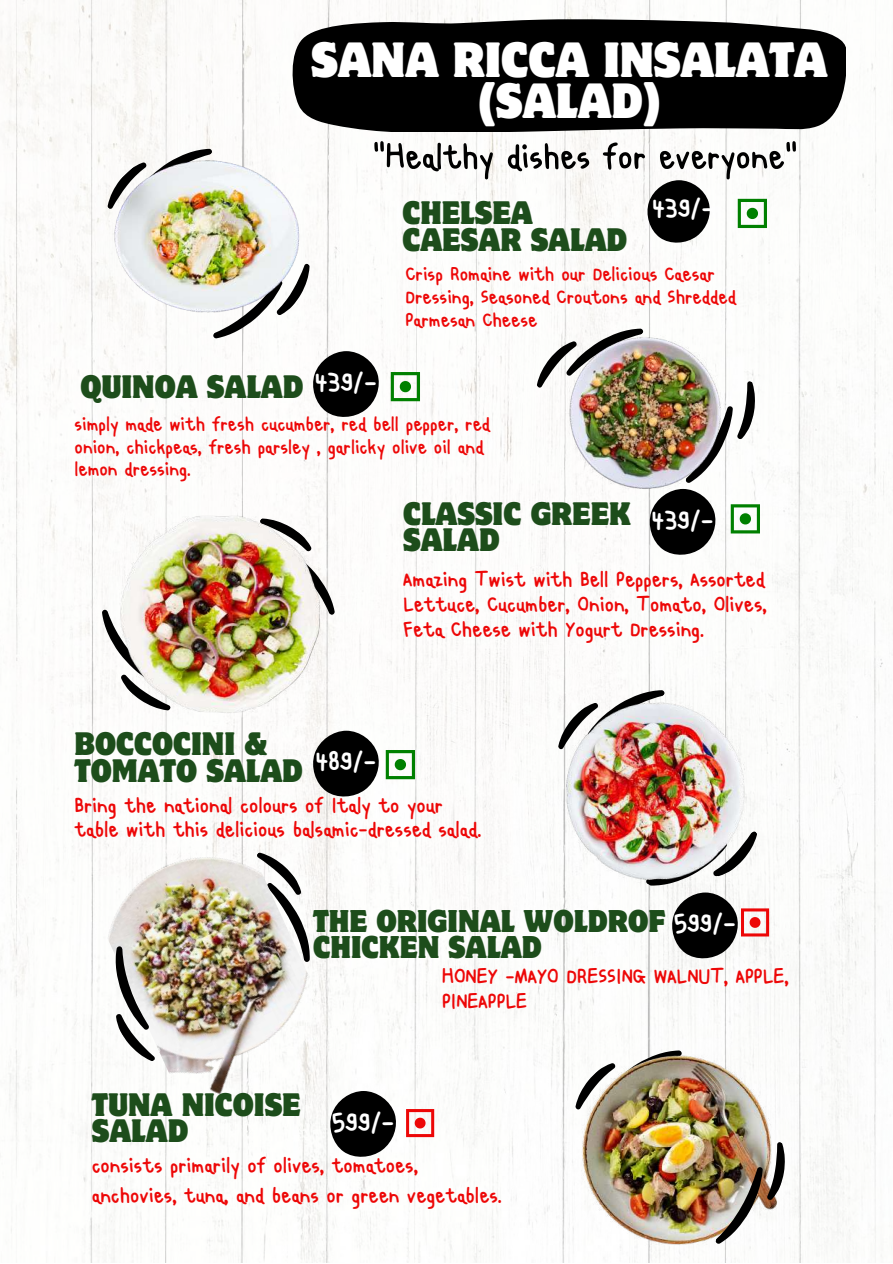
<style>
.page{position:relative;width:893px;height:1264px;background:#fff}
.page>*{position:absolute;margin:0;border:0;box-sizing:border-box;transform-origin:0 0}
.t1{font:54px "FC Marshmallow";color:#000}
.t2{font:46.05px "FC Marshmallow";color:#fff}
.t3{font:semi-condensed 44.25px/41.1px "Motter Corpus Std";color:#fff;text-align:center}
.t4{font:33px/24.8px "FC Marshmallow";color:#ed0707}
.t5{font:30.3px/22.8px "FC Marshmallow";color:#ed0707}
.t6{font:30.15px/22.8px "FC Marshmallow";color:#ed0707}
.t7{font:semi-condensed 29.1px/26.7px "Motter Corpus Std";color:#1d4d1b}
.t8{font:semi-condensed 28.05px/25.7px "Motter Corpus Std";color:#1d4d1b}
</style>
<div class="page">
<img style="left:0;top:0;width:890px;height:1262px">
<svg style="left:644px;top:180px;width:68px;height:65px"></svg>
<svg style="left:212px;top:263px;width:169px;height:156px"></svg>
<svg style="left:99px;top:134px;width:114px;height:18px"></svg>
<svg style="left:291px;top:19px;width:554px;height:112px;fill:#000"></svg>
<svg style="left:550px;top:674px;width:115px;height:20px"></svg>
<svg style="left:737px;top:199px;width:30px;height:29px"></svg>
<svg style="left:391px;top:372px;width:29px;height:29px"></svg>
<svg style="left:528px;top:313px;width:235px;height:244px"></svg>
<svg style="left:310px;top:730px;width:105px;height:69px"></svg>
<svg style="left:645px;top:889px;width:124px;height:71px"></svg>
<img style="left:75px;top:152px;width:249px;height:165px">
<img style="left:556px;top:323px;width:181px;height:185px">
<img style="left:0;top:487px;width:373px;height:253px">
<img style="left:508px;top:694px;width:295px;height:195px">
<img style="left:82px;top:813px;width:257px;height:299px">
<img style="left:99px;top:945px;width:65px;height:122px">
<svg style="left:327px;top:1090px;width:71px;height:69px"></svg>
<svg style="left:406px;top:1108px;width:28px;height:29px"></svg>
<img style="left:506px;top:1031px;width:345px;height:231px">
<img style="left:714px;top:1141px;width:79px;height:109px">
<h3 class="t3" style="left:311px;top:44px;width:517px">SANA RICCA INSALATA (SALAD)</h3>
<h1 class="t1" style="left:372px;top:118px;width:426px">"Healthy dishes for everyone"</h1>
<p class="t7" style="left:402px;top:202px;width:226px;line-height:27.2px">CHELSEA<br>CAESAR SALAD</p>
<h2 class="t2" style="left:652px;top:175px;width:63px">439/-</h2>
<p class="t7" style="left:80px;top:376px;width:224px">QUINOA SALAD</p>
<h2 class="t2" style="left:315px;top:349px;width:63px">439/-</h2>
<p class="t5" style="left:405px;top:259px;width:332px">Crisp Romaine with our Delicious Caesar<br>Dressing, Seasoned Croutons and Shredded<br>Parmesan Cheese</p>
<p class="t6" style="left:75px;top:409px;width:417px">simply made with fresh cucumber, red bell pepper, red onion, chickpeas, fresh parsley , garlicky olive oil and lemon dressing.</p>
<p class="t7" style="left:403px;top:503px;width:229px">CLASSIC GREEK<br>SALAD</p>
<h2 class="t2" style="left:651px;top:487px;width:63px">439/-</h2>
<p class="t4" style="left:403px;top:564px;width:365px;text-align:justify">Amazing Twist with Bell Peppers, Assorted Lettuce, Cucumber, Onion, Tomato, Olives, Feta Cheese with Yogurt Dressing.</p>
<p class="t7" style="left:75px;top:733px;width:230px">BOCCOCINI &amp;<br>TOMATO SALAD</p>
<p class="t4" style="left:75px;top:789px;width:408px;line-height:23.9px">Bring the national colours of Italy to your table with this delicious balsamic-dressed salad.</p>
<h2 class="t2" style="left:315px;top:729px;width:62px">489/-</h2>
<p class="t8" style="left:313px;top:911px;width:353px">THE ORIGINAL WOLDROF<br>CHICKEN SALAD</p>
<p class="t4" style="left:442px;top:960px;width:348px">HONEY -MAYO DRESSING WALNUT, APPLE,<br>PINEAPPLE</p>
<h2 class="t2" style="left:673px;top:890px;width:64px">599/-</h2>
<p class="t7" style="left:92px;top:1093px;width:210px">TUNA NICOISE<br>SALAD</p>
<p class="t4" style="left:92px;top:1147px;width:411px;line-height:29.5px">consists primarily of olives, tomatoes, anchovies, tuna, and beans or green vegetables.</p>
<h2 class="t2" style="left:332px;top:1089px;width:64px">599/-</h2>
</div>
